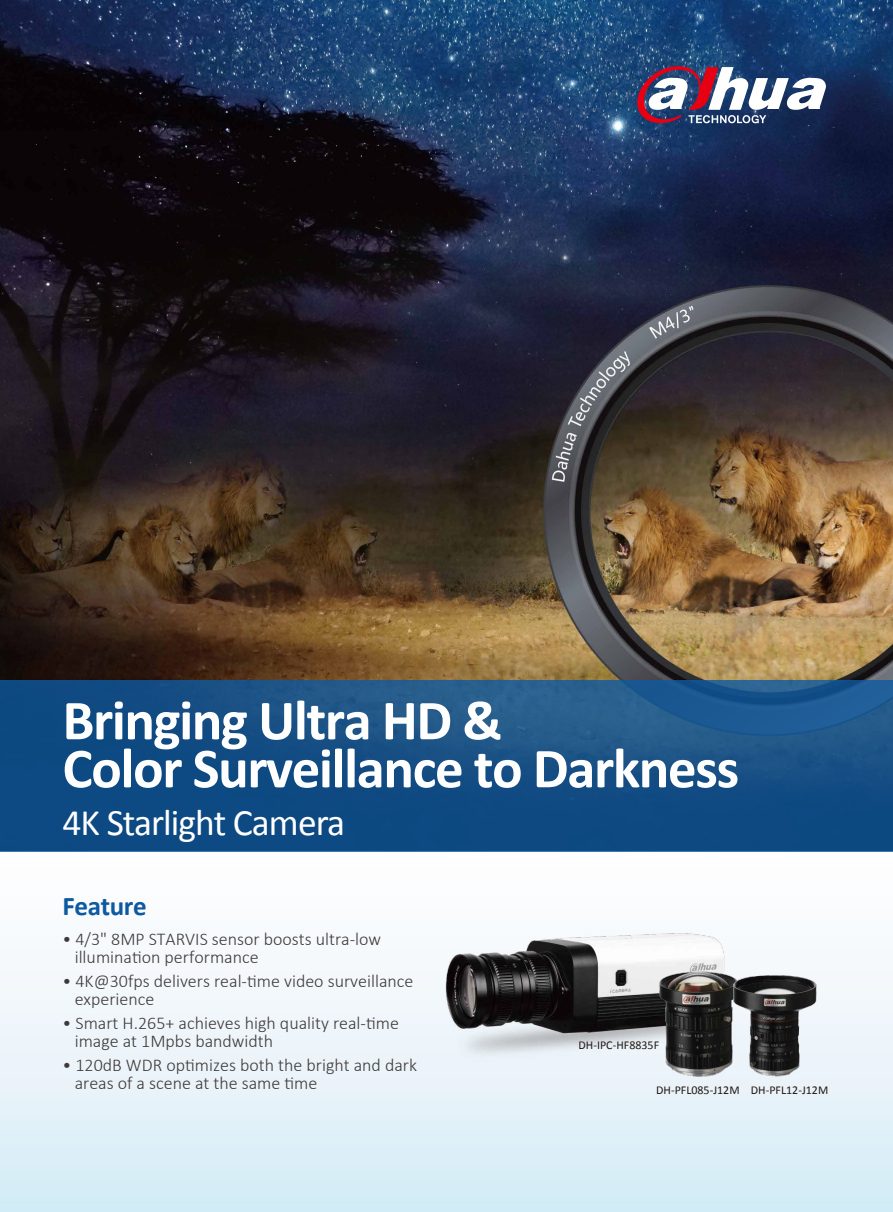
<style>
.page{position:relative;width:893px;height:1212px;background:#fff}
.page>*{position:absolute;margin:0;border:0;box-sizing:border-box;transform-origin:0 0}
.t1{font:700 57px/48px "Calibri";letter-spacing:-.025em;color:#fff}
.t2{font:37.5px "Calibri";letter-spacing:-.025em;color:#fff}
.t3{font:700 27px "Calibri";letter-spacing:-.015em;color:#0e5aa1}
.t4{font:300 18px/18px "Calibri";color:#3e3a39}
.t5{font:12px "Calibri";color:#221815}
</style>
<div class="page">
<img style="left:0;top:0;width:893px;height:680px">
<div style="left:0;top:848px;width:893px;height:364px;background:linear-gradient(to bottom,#fff,#d6ecf6)"></div>
<svg style="left:0;top:680px;width:893px;height:171px;fill:#114b82"></svg>
<img style="left:435px;top:923px;width:297px;height:156px">
<img style="left:656px;top:967px;width:86px;height:114px">
<img style="left:731px;top:972px;width:88px;height:106px">
<svg style="left:637px;top:66px;width:189px;height:57px"></svg>
<h1 class="t1" style="left:62px;top:696px;width:678px">Bringing Ultra HD &amp;<br>Color Surveillance to Darkness</h1>
<h2 class="t2" style="left:62px;top:799px;width:284px">4K Starlight Camera</h2>
<h3 class="t3" style="left:62px;top:889px;width:86px">Feature</h3>
<p class="t4" style="left:75px;top:930px;width:308px;text-indent:-12px">• 4/3" 8MP STARVIS sensor boosts ultra-low illumination performance</p>
<p class="t4" style="left:75px;top:972px;width:340px;text-indent:-12px">• 4K@30fps delivers real-time video surveillance experience</p>
<p class="t4" style="left:75px;top:1014px;width:326px;text-indent:-12px">• Smart H.265+ achieves high quality real-time image at 1Mpbs bandwidth</p>
<p class="t4" style="left:75px;top:1056px;width:344px;text-indent:-12px">• 120dB WDR optimizes both the bright and dark areas of a scene at the same time</p>
<p class="t5" style="left:579px;top:1037px;width:82px">DH-IPC-HF8835F</p>
<p class="t5" style="left:656px;top:1083px;width:174px">DH-PFL085-J12M DH-PFL12-J12M</p>
</div>
